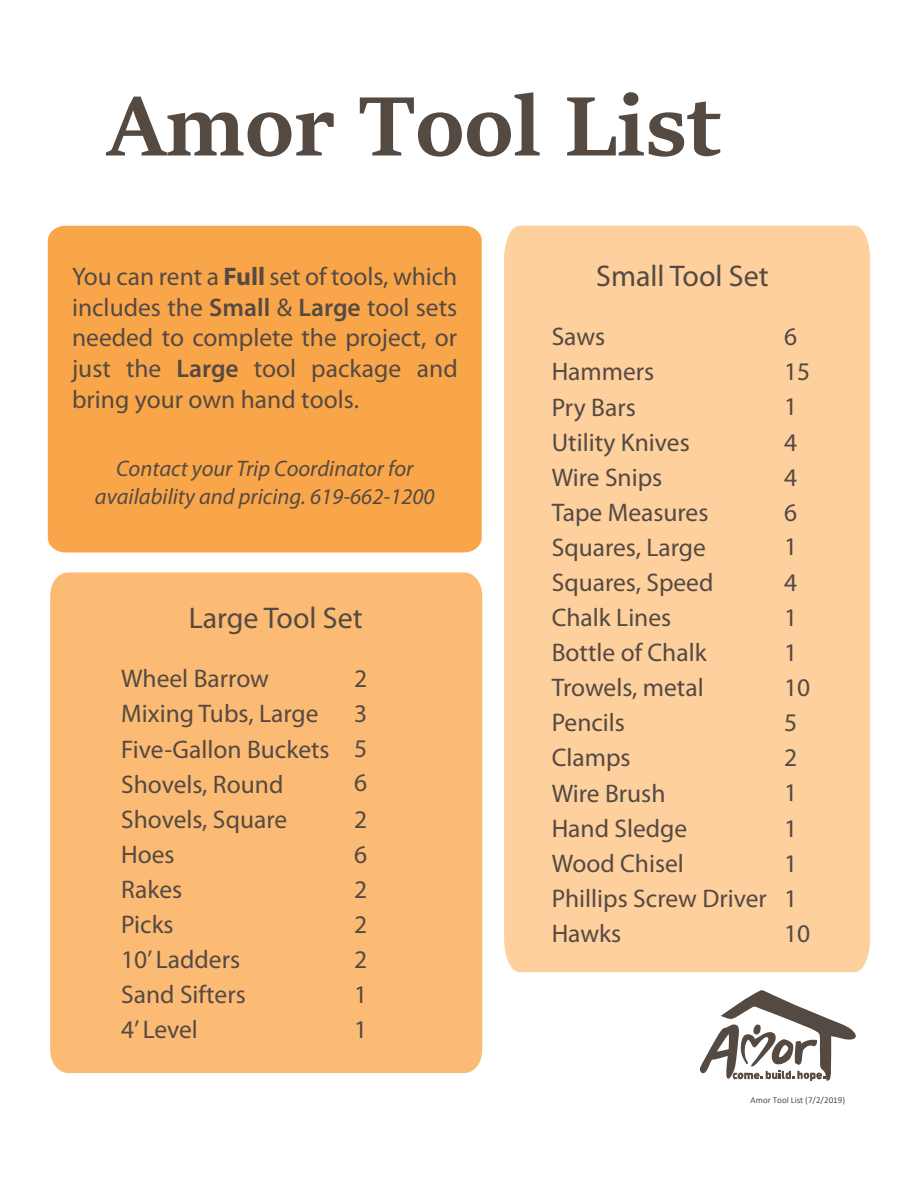
<style>
.page{position:relative;width:918px;height:1188px;background:#fff}
.page>*{position:absolute;margin:0;border:0;box-sizing:border-box;transform-origin:0 0}
.t1{font:700 93.3px "Sitka Heading";color:#554a42}
.t2{font:30px "Myriad Pro";color:#554a42}
.t3{font:25.5px/35.1px "Myriad Pro";color:#554a42}
.t4{font:italic 22.5px/28.5px "Myriad Pro";color:#554a42;text-align:center}
.t5{font:9px "Calibri";color:#544b43}
.s1{font-weight:700}
.s2{font-weight:600}
</style>
<div class="page">
<svg style="left:50px;top:572px;width:432px;height:501px;background:#fcbd78"></svg>
<div style="left:504px;top:226px;width:366px;height:746px;background:#fdd09e"></div>
<div style="left:48px;top:226px;width:434px;height:327px;background:#f9a64a"></div>
<svg style="left:700px;top:990px;width:156px;height:91px"></svg>
<h1 class="t1" style="left:108px;top:57px;width:614px">Amor Tool List</h1>
<p class="t3" style="left:72px;top:259px;width:387px">You can rent a <span class="s1">Full</span> set of tools, which</p>
<p class="t2" style="left:596px;top:257px;width:174px">Small Tool Set</p>
<p class="t3" style="left:72px;top:292px;width:387px;line-height:30.6px;text-align:justify">includes the <span class="s2">Small</span> &amp; <span class="s2">Large</span> tool sets needed to complete the project, or just the <span class="s2">Large</span> tool package and bring your own hand tools.</p>
<p class="t3" style="left:552px;top:319px;width:217px">Saws<br>Hammers<br>Pry Bars<br>Utility Knives<br>Wire Snips<br>Tape Measures<br>Squares, Large<br>Squares, Speed<br>Chalk Lines<br>Bottle of Chalk<br>Trowels, metal<br>Pencils<br>Clamps<br>Wire Brush<br>Hand Sledge<br>Wood Chisel<br>Phillips Screw Driver<br>Hawks</p>
<p class="t3" style="left:784px;top:319px;width:28px">6<br>15<br>1<br>4<br>4<br>6<br>1<br>4<br>1<br>1<br>10<br>5<br>2<br>1<br>1<br>1<br>1<br>10</p>
<p class="t4" style="left:95px;top:454px;width:341px">Contact your Trip Coordinator for availability and pricing. 619-662-1200</p>
<p class="t2" style="left:189px;top:599px;width:176px">Large Tool Set</p>
<p class="t3" style="left:121px;top:661px;width:210px">Wheel Barrow<br>Mixing Tubs, Large<br>Five-Gallon Buckets<br>Shovels, Round<br>Shovels, Square<br>Hoes<br>Rakes<br>Picks<br>10’ Ladders<br>Sand Sifters<br>4’ Level</p>
<p class="t3" style="left:354px;top:661px;width:15px;text-align:justify">2<br>3<br>5<br>6<br>2<br>6<br>2<br>2<br>2<br>1<br>1</p>
<p class="t5" style="left:751px;top:1094px;width:96px">Amor Tool List (7/2/2019)</p>
</div>
